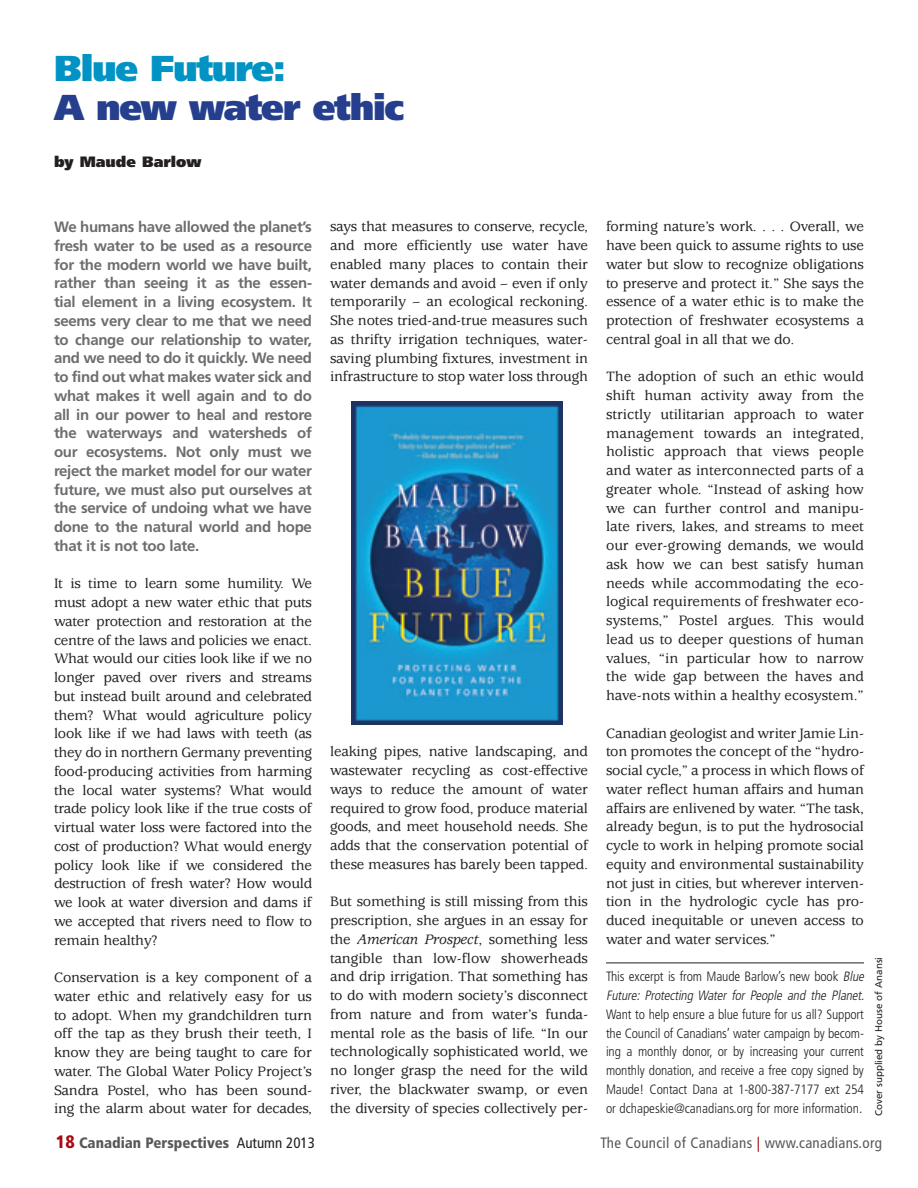
<style>
.page{position:relative;width:918px;height:1188px;background:#fff}
.page>*{position:absolute;margin:0;border:0;box-sizing:border-box;transform-origin:0 0}
.Feature_Headline{font:900 36px/39px "Frutiger";letter-spacing:-.035em;color:#253f8e}
.Normal__Web{font:500 15px/18.8px "Usherwood";letter-spacing:-.01em;color:#231f20;text-align:justify}
.introTxt{font:700 15px/18.8px "Frutiger";letter-spacing:-.02em;color:#6c6d70;text-align:justify}
.t1{font:condensed 15px "Frutiger";letter-spacing:.02em;color:#57585a}
.t2{font:900 condensed 15px "Frutiger";color:#57585a}
.byline{font:900 15px "Frutiger";color:#231f20}
.bio{font:300 condensed 13.5px/18.8px "Frutiger";letter-spacing:-.01em;color:#231f20}
.cutline{font:9.75px "Frutiger";color:#231f20}
.s1{color:#0093c4}
.s2{font-style:italic}
.s3{font-size:18px;color:#a70a12}
.s4{font-weight:400;color:#231f20}
.s5{color:#a70a12}
</style>
<div class="page">
<hr style="left:606px;top:963px;width:258px;height:1px;background:#231f20">
<img style="left:351px;top:402px;width:212px;height:322px">
<p class="Feature_Headline" style="left:54px;top:49px;width:352px"><span class="s1">Blue Future:<br></span>A new water ethic</p>
<p class="byline" style="left:54px;top:153px;width:149px">by Maude Barlow</p>
<p class="introTxt" style="left:54px;top:217px;width:260px">We humans have allowed the planet’s fresh water to be used as a resource for the modern world we have built, rather than seeing it as the essen&shy;tial element in a living ecosystem. It seems very clear to me that we need to change our relationship to water, and we need to do it quickly. We need to find out what makes water sick and what makes it well again and to do all in our power to heal and restore the waterways and watersheds of our ecosystems. Not only must we reject the market model for our water future, we must also put ourselves at the service of undoing what we have done to the natural world and hope that it is not too late.</p>
<p class="Normal__Web" style="left:54px;top:575px;width:260px">It is time to learn some humility. We must adopt a new water ethic that puts water protection and restoration at the centre of the laws and policies we enact.<br>What would our cities look like if we no longer paved over rivers and streams but instead built around and celebrated them? What would agriculture policy look like if we had laws with teeth (as they do in northern Germany preventing food-producing activities from harming the local water systems? What would trade policy look like if the true costs of virtual water loss were factored into the cost of production? What would energy policy look like if we considered the destruction of fresh water? How would we look at water diversion and dams if we accepted that rivers need to flow to remain healthy?</p>
<p class="Normal__Web" style="left:54px;top:968px;width:260px">Conservation is a key component of a water ethic and relatively easy for us to adopt. When my grandchildren turn off the tap as they brush their teeth, I know they are being taught to care for water. The Global Water Policy Project’s Sandra Postel, who has been sound&shy;ing the alarm about water for decades,</p>
<p class="Normal__Web" style="left:330px;top:217px;width:260px">says that measures to conserve, recycle, and more efficiently use water have enabled many places to contain their water demands and avoid – even if only temporarily – an ecological reckoning.<br>She notes tried-and-true measures such as thrifty irrigation techniques, water&shy;saving plumbing fixtures, investment in infrastructure to stop water loss through</p>
<p class="Normal__Web" style="left:330px;top:742px;width:259px">leaking pipes, native landscaping, and wastewater recycling as cost-effective ways to reduce the amount of water required to grow food, produce material goods, and meet household needs. She adds that the conservation potential of these measures has barely been tapped.</p>
<p class="Normal__Web" style="left:330px;top:892px;width:260px">But something is still missing from this prescription, she argues in an essay for the <span class="s2">American Prospect</span>, something less tangible than low-flow showerheads and drip irrigation. That something has to do with modern society’s disconnect from nature and from water’s funda&shy;mental role as the basis of life. “In our technologically sophisticated world, we no longer grasp the need for the wild river, the blackwater swamp, or even the diversity of species collectively per-</p>
<p class="Normal__Web" style="left:606px;top:217px;width:260px">forming nature’s work. . . . Overall, we have been quick to assume rights to use water but slow to recognize obligations to preserve and protect it.” She says the essence of a water ethic is to make the protection of freshwater ecosystems a central goal in all that we do.</p>
<p class="Normal__Web" style="left:606px;top:367px;width:260px">The adoption of such an ethic would shift human activity away from the strictly utilitarian approach to water management towards an integrated, holistic approach that views people and water as interconnected parts of a greater whole. “Instead of asking how we can further control and manipu&shy;late rivers, lakes, and streams to meet our ever-growing demands, we would ask how we can best satisfy human needs while accommodating the eco&shy;logical requirements of freshwater eco&shy;systems,” Postel argues. This would lead us to deeper questions of human values, “in particular how to narrow the wide gap between the haves and have-nots within a healthy ecosystem.”</p>
<p class="Normal__Web" style="left:606px;top:724px;width:260px">Canadian geologist and writer Jamie Lin&shy;ton promotes the concept of the “hydro&shy;social cycle,” a process in which flows of water reflect human affairs and human affairs are enlivened by water. “The task, already begun, is to put the hydrosocial cycle to work in helping promote social equity and environmental sustainability not just in cities, but wherever interven&shy;tion in the hydrologic cycle has pro&shy;duced inequitable or uneven access to water and water services.”</p>
<p class="bio" style="left:606px;top:967px;width:262px">This excerpt is from Maude Barlow’s new book <span class="s2">Blue Future: Protecting Water for People and the Planet</span>.<br>Want to help ensure a blue future for us all? Support the Council of Canadians’ water campaign by becom&shy;ing a monthly donor, or by increasing your current monthly donation, and receive a free copy signed by Maude! Contact Dana at 1-800-387-7177 ext 254 or dchapeskie@canadians.org for more information.</p>
<p class="cutline" style="left:873px;top:1116px;width:161px;rotate:-90deg">Cover supplied by House of Anansi</p>
<p class="t2" style="left:56px;top:1133px;width:261px"><span class="s3">18</span> Canadian Perspectives <span class="s4">Autumn 2013</span></p>
<p class="t1" style="left:600px;top:1134px;width:283px">The Council of Canadians <span class="s5">|</span> www.canadians.org</p>
</div>
